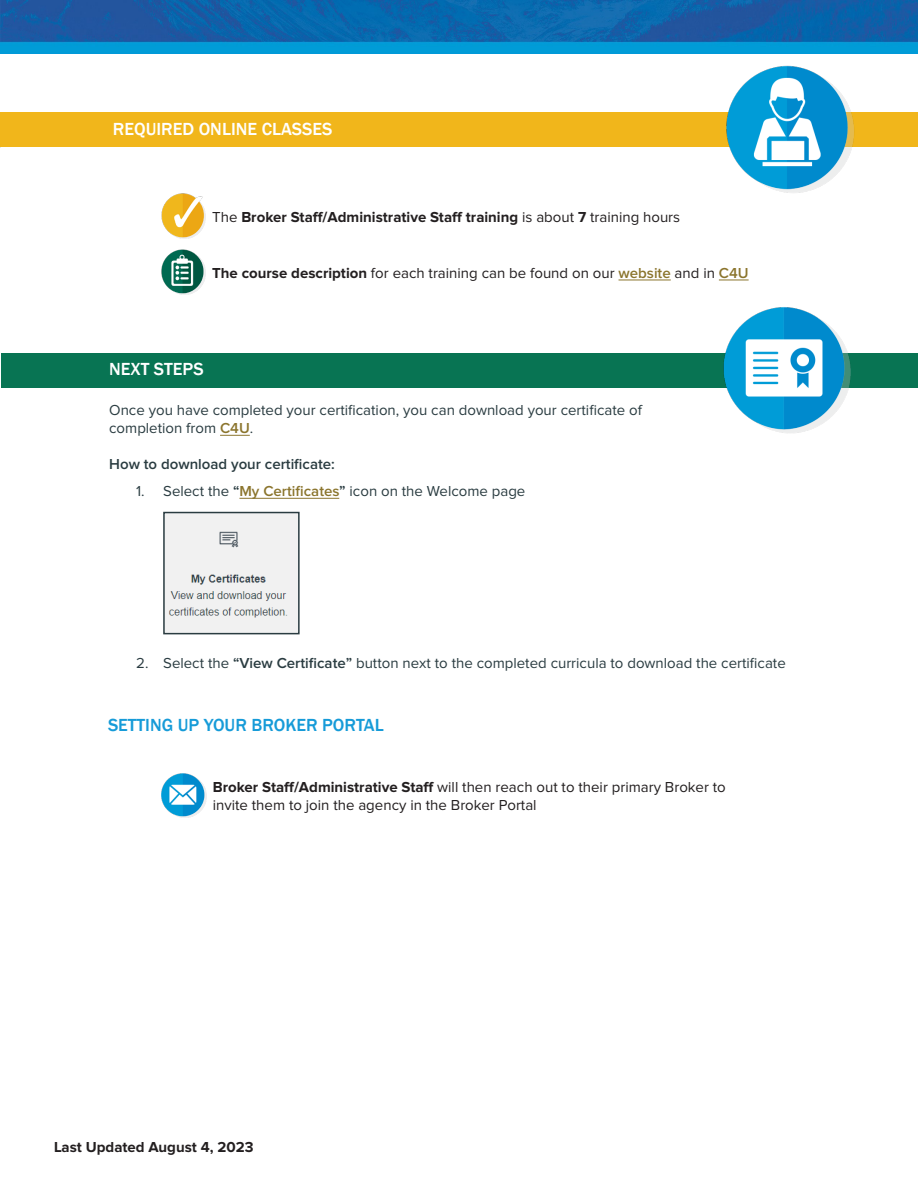
<style>
.page{position:relative;width:918px;height:1188px;background:#fff}
.page>*{position:absolute;margin:0;border:0;box-sizing:border-box;transform-origin:0 0}
.t1{font:500 18px "Franklin Gothic";color:#fff}
.t2{font:500 18px "Franklin Gothic";color:#169bd8}
.t3{font:15px/18px "Proxima Nova";color:#2a3c41}
.t4{font:15px/18px "Proxima Nova";color:#231f20}
.t5{font:700 15px "Proxima Nova";color:#231f20}
.t6{font:600 15px "Proxima Nova";color:#2a3c41}
.s1{font-weight:400}
.s2{font-weight:700}
.s3{font-weight:600;color:#8b752d}
.s4{font-weight:600}
</style>
<div class="page">
<img style="left:0;top:0;width:918px;height:53px">
<div style="left:0;top:113px;width:918px;height:34px;background:#f1b61b"></div>
<img style="left:727px;top:66px;width:128px;height:127px">
<img style="left:161px;top:194px;width:45px;height:44px">
<img style="left:161px;top:250px;width:45px;height:44px">
<hr style="left:619px;top:280px;width:52px;height:1px;background:#8b752d">
<hr style="left:719px;top:280px;width:30px;height:1px;background:#8b752d">
<div style="left:1px;top:353px;width:917px;height:34px;background:#087453"></div>
<img style="left:723px;top:307px;width:128px;height:126px">
<hr style="left:220px;top:435px;width:30px;height:1px;background:#8b752d">
<hr style="left:239px;top:498px;width:100px;height:1px;background:#8b752d">
<img style="left:166px;top:515px;width:131px;height:116px">
<div style="left:163px;top:512px;width:137px;height:122px;border:2px solid #2a3c41"></div>
<img style="left:162px;top:773px;width:44px;height:44px">
<p class="t1" style="left:113px;top:118px;width:221px">REQUIRED ONLINE CLASSES</p>
<p class="t5" style="left:212px;top:210px;width:470px"><span class="s1">The</span> Broker Staff/Administrative Staff training <span class="s1">is about</span> 7 <span class="s1">training hours</span></p>
<p class="t4" style="left:212px;top:265px;width:538px"><span class="s2">The course description</span> for each training can be found on our <span class="s3">website</span> and in <span class="s3">C4U</span></p>
<p class="t1" style="left:109px;top:358px;width:96px">NEXT STEPS</p>
<p class="t3" style="left:109px;top:402px;width:534px">Once you have completed your certification, you can download your certificate of completion from <span class="s3">C4U</span>.</p>
<p class="t6" style="left:109px;top:457px;width:227px">How to download your certificate:</p>
<p class="t3" style="left:136px;top:483px;width:391px">1. Select the <span class="s4">“</span><span class="s3">My Certificates</span><span class="s4">”</span> icon on the Welcome page</p>
<p class="t3" style="left:136px;top:655px;width:651px">2. Select the <span class="s4">“View Certificate”</span> button next to the completed curricula to download the certificate</p>
<p class="t2" style="left:108px;top:714px;width:277px">SETTING UP YOUR BROKER PORTAL</p>
<p class="t4" style="left:213px;top:779px;width:515px"><span class="s2">Broker Staff/Administrative Staff</span> will then reach out to their primary Broker to invite them to join the agency in the Broker Portal</p>
<p class="t5" style="left:54px;top:1140px;width:201px">Last Updated August 4, 2023</p>
</div>
